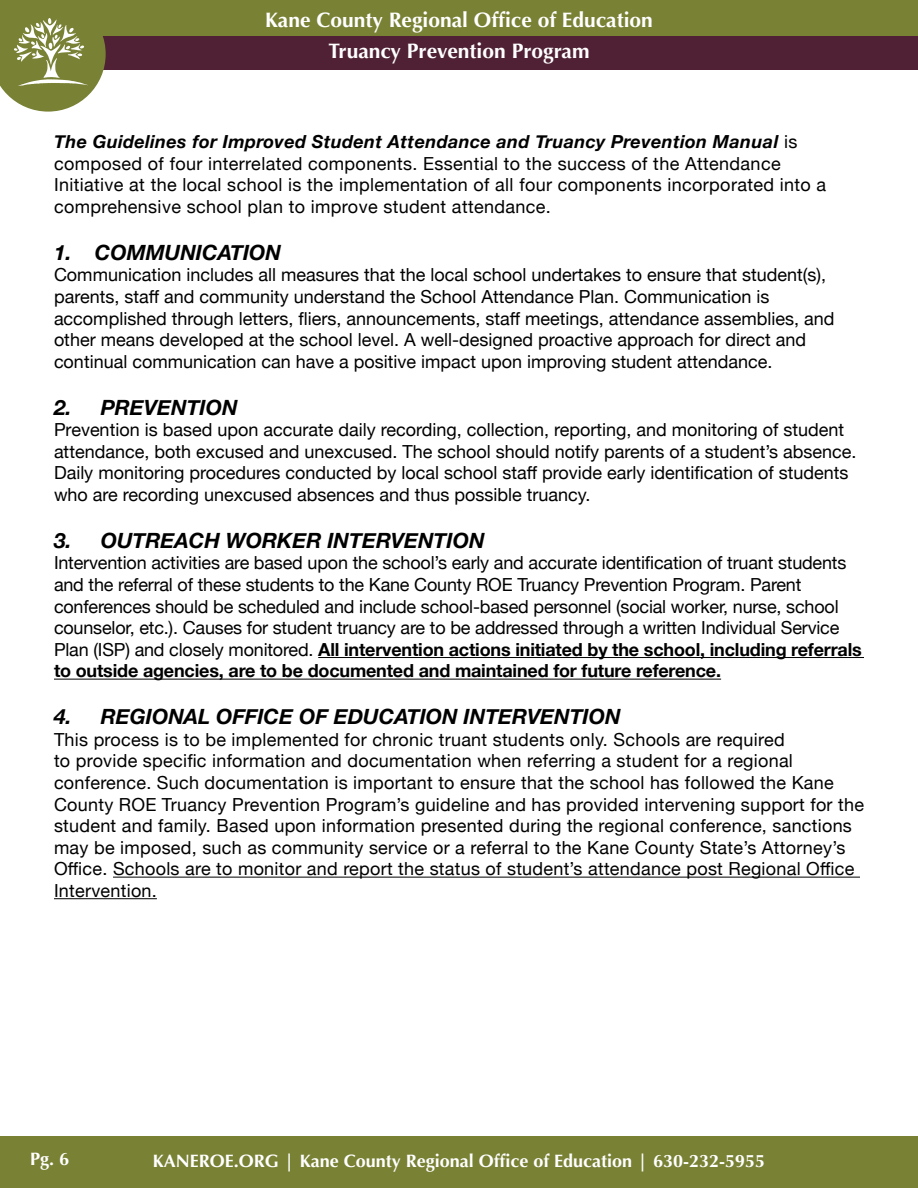
<style>
.page{position:relative;width:918px;height:1188px;background:#fff}
.page>*{position:absolute;margin:0;border:0;box-sizing:border-box;transform-origin:0 0}
.t1{font:italic 700 21px "Helvetica Neue";color:#000}
.t2{font:700 21px "Optima";color:#fff}
.t3{font:18px/21.6px "Helvetica Neue";color:#000}
.t4{font:18px/21.6px "Helvetica Neue";letter-spacing:.02em;color:#000}
.t5{font:700 18px "Optima";color:#fff}
.s1{font-weight:700;font-style:italic}
.s2{font-weight:700}
</style>
<div class="page">
<div style="left:0;top:36px;width:918px;height:34px;background:#502135"></div>
<div style="left:0;top:0;width:918px;height:36px;background:#798134"></div>
<div style="left:0;top:1137px;width:918px;height:51px;background:#798134"></div>
<svg style="left:0;top:18px;width:106px;height:94px"></svg>
<hr style="left:318px;top:657px;width:546px;height:1px;background:#000">
<hr style="left:54px;top:679px;width:667px;height:1px;background:#000">
<hr style="left:113px;top:877px;width:747px;height:1px;background:#000">
<hr style="left:54px;top:898px;width:103px;height:1px;background:#000">
<img style="left:14px;top:19px;width:74px;height:66px">
<p class="t2" style="left:265px;top:7px;width:389px">Kane County Regional Office of Education</p>
<p class="t2" style="left:328px;top:38px;width:263px">Truancy Prevention Program</p>
<p class="t4" style="left:54px;top:132px;width:774px"><span class="s1">The Guidelines for Improved Student Attendance and Truancy Prevention Manual</span> is composed of four interrelated components. Essential to the success of the Attendance Initiative at the local school is the implementation of all four components incorporated into a comprehensive school plan to improve student attendance.</p>
<p class="t1" style="left:54px;top:236px;width:229px">1. COMMUNICATION</p>
<p class="t3" style="left:54px;top:265px;width:782px">Communication includes all measures that the local school undertakes to ensure that student(s), parents, staff and community understand the School Attendance Plan. Communication is accomplished through letters, fliers, announcements, staff meetings, attendance assemblies, and other means developed at the school level. A well-designed proactive approach for direct and continual communication can have a positive impact upon improving student attendance.</p>
<p class="t1" style="left:54px;top:391px;width:185px">2. PREVENTION</p>
<p class="t3" style="left:54px;top:420px;width:804px">Prevention is based upon accurate daily recording, collection, reporting, and monitoring of student attendance, both excused and unexcused. The school should notify parents of a student’s absence.<br>Daily monitoring procedures conducted by local school staff provide early identification of students who are recording unexcused absences and thus possible truancy.</p>
<p class="t1" style="left:54px;top:524px;width:432px">3. OUTREACH WORKER INTERVENTION</p>
<p class="t3" style="left:54px;top:553px;width:809px">Intervention activities are based upon the school’s early and accurate identification of truant students and the referral of these students to the Kane County ROE Truancy Prevention Program. Parent conferences should be scheduled and include school-based personnel (social worker, nurse, school counselor, etc.). Causes for student truancy are to be addressed through a written Individual Service Plan (ISP) and closely monitored. <span class="s2">All intervention actions initiated by the school, including referrals to outside agencies, are to be documented and maintained for future reference.</span></p>
<p class="t1" style="left:54px;top:700px;width:568px">4. REGIONAL OFFICE OF EDUCATION INTERVENTION</p>
<p class="t3" style="left:54px;top:730px;width:812px">This process is to be implemented for chronic truant students only. Schools are required<br>to provide specific information and documentation when referring a student for a regional conference. Such documentation is important to ensure that the school has followed the Kane County ROE Truancy Prevention Program’s guideline and has provided intervening support for the student and family. Based upon information presented during the regional conference, sanctions may be imposed, such as community service or a referral to the Kane County State’s Attorney’s Office. Schools are to monitor and report the status of student’s attendance post Regional Office Intervention.</p>
<p class="t5" style="left:30px;top:1148px;width:41px">Pg. 6</p>
<p class="t5" style="left:153px;top:1151px;width:614px">KANEROE.ORG | Kane County Regional Office of Education | 630-232-5955</p>
</div>
